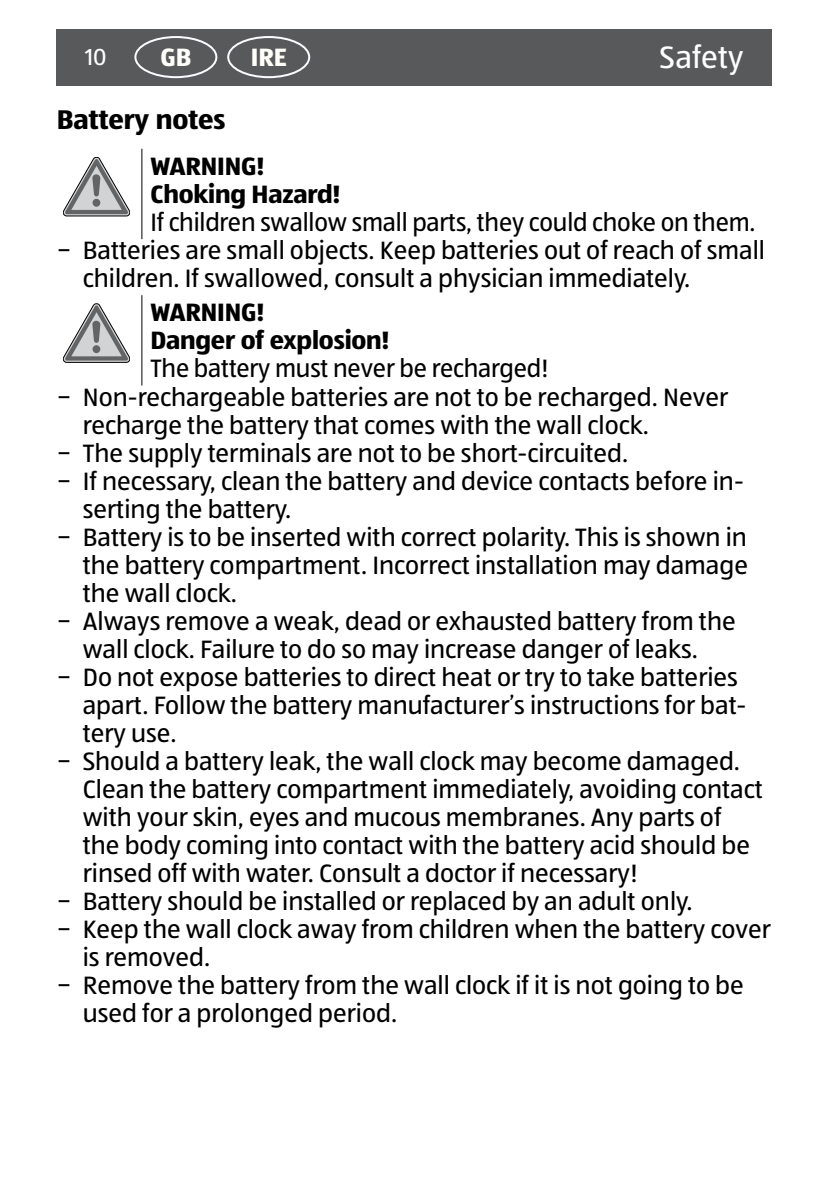
<style>
.page{position:relative;width:840px;height:1191px;background:#fff}
.page>*{position:absolute;margin:0;border:0;box-sizing:border-box;transform-origin:0 0}
.t1{font:32px "ALDISUEDOT";color:#fff}
.t2{font:700 28px "ALDISUEDOT";color:#000}
.t3{font:26px "ALDISUEDOT";color:#000}
.t4{font:700 26px/28px "ALDISUEDOT";letter-spacing:-.005em;color:#000}
.t5{font:700 26px "ALDISUEDOT";color:#fffef9}
.t6{font:24px "ALDISUEDOT";color:#fff}
</style>
<div class="page">
<div style="left:57px;top:29px;width:714px;height:56px;background:#58595b"></div>
<div style="left:134px;top:36px;width:83px;height:42px;border:2px solid #fafdff;border-radius:50%"></div>
<div style="left:227px;top:36px;width:83px;height:42px;border:2px solid #fafdff;border-radius:50%"></div>
<hr style="left:141px;top:149px;width:1px;height:90px;background:#000">
<svg style="left:63px;top:157px;width:67px;height:59px"></svg>
<hr style="left:141px;top:295px;width:1px;height:90px;background:#000">
<svg style="left:63px;top:304px;width:67px;height:58px"></svg>
<p class="t6" style="left:85px;top:41px;width:23px">10</p>
<p class="t5" style="left:160px;top:39px;width:32px">GB</p>
<p class="t5" style="left:250px;top:39px;width:38px">IRE</p>
<p class="t1" style="left:659px;top:36px;width:85px">Safety</p>
<p class="t2" style="left:57px;top:101px;width:170px">Battery notes</p>
<p class="t4" style="left:150px;top:151px;width:191px">WARNING!<br>Choking Hazard!</p>
<p class="t3" style="left:150px;top:205px;width:606px">If children swallow small parts, they could choke on them.</p>
<p class="t3" style="left:57px;top:233px;width:709px">− Batteries are small objects. Keep batteries out of reach of small</p>
<p class="t3" style="left:83px;top:261px;width:609px">children. If swallowed, consult a physician immediately.</p>
<p class="t4" style="left:150px;top:297px;width:240px">WARNING!<br>Danger of explosion!</p>
<p class="t3" style="left:150px;top:351px;width:400px">The battery must never be recharged!</p>
<p class="t3" style="left:57px;top:380px;width:672px">− Non-rechargeable batteries are not to be recharged. Never</p>
<p class="t3" style="left:83px;top:408px;width:567px">recharge the battery that comes with the wall clock.</p>
<p class="t3" style="left:57px;top:436px;width:572px">− The supply terminals are not to be short-circuited.</p>
<p class="t3" style="left:57px;top:464px;width:688px">− If necessary, clean the battery and device contacts before in-</p>
<p class="t3" style="left:83px;top:492px;width:210px">serting the battery.</p>
<p class="t3" style="left:57px;top:520px;width:691px">− Battery is to be inserted with correct polarity. This is shown in</p>
<p class="t3" style="left:83px;top:548px;width:666px">the battery compartment. Incorrect installation may damage</p>
<p class="t3" style="left:83px;top:576px;width:156px">the wall clock.</p>
<p class="t3" style="left:57px;top:604px;width:680px">− Always remove a weak, dead or exhausted battery from the</p>
<p class="t3" style="left:83px;top:632px;width:616px">wall clock. Failure to do so may increase danger of leaks.</p>
<p class="t3" style="left:57px;top:660px;width:682px">− Do not expose batteries to direct heat or try to take batteries</p>
<p class="t3" style="left:83px;top:688px;width:664px">apart. Follow the battery manufacturer’s instructions for bat-</p>
<p class="t3" style="left:83px;top:716px;width:95px">tery use.</p>
<p class="t3" style="left:57px;top:744px;width:684px">− Should a battery leak, the wall clock may become damaged.</p>
<p class="t3" style="left:83px;top:772px;width:681px">Clean the battery compartment immediately, avoiding contact</p>
<p class="t3" style="left:83px;top:800px;width:640px">with your skin, eyes and mucous membranes. Any parts of</p>
<p class="t3" style="left:83px;top:828px;width:668px">the body coming into contact with the battery acid should be</p>
<p class="t3" style="left:83px;top:856px;width:556px">rinsed off with water. Consult a doctor if necessary!</p>
<p class="t3" style="left:57px;top:884px;width:637px">− Battery should be installed or replaced by an adult only.</p>
<p class="t3" style="left:57px;top:912px;width:715px">− Keep the wall clock away from children when the battery cover</p>
<p class="t3" style="left:83px;top:940px;width:129px">is removed.</p>
<p class="t3" style="left:57px;top:968px;width:688px">− Remove the battery from the wall clock if it is not going to be</p>
<p class="t3" style="left:83px;top:996px;width:316px">used for a prolonged period.</p>
</div>
